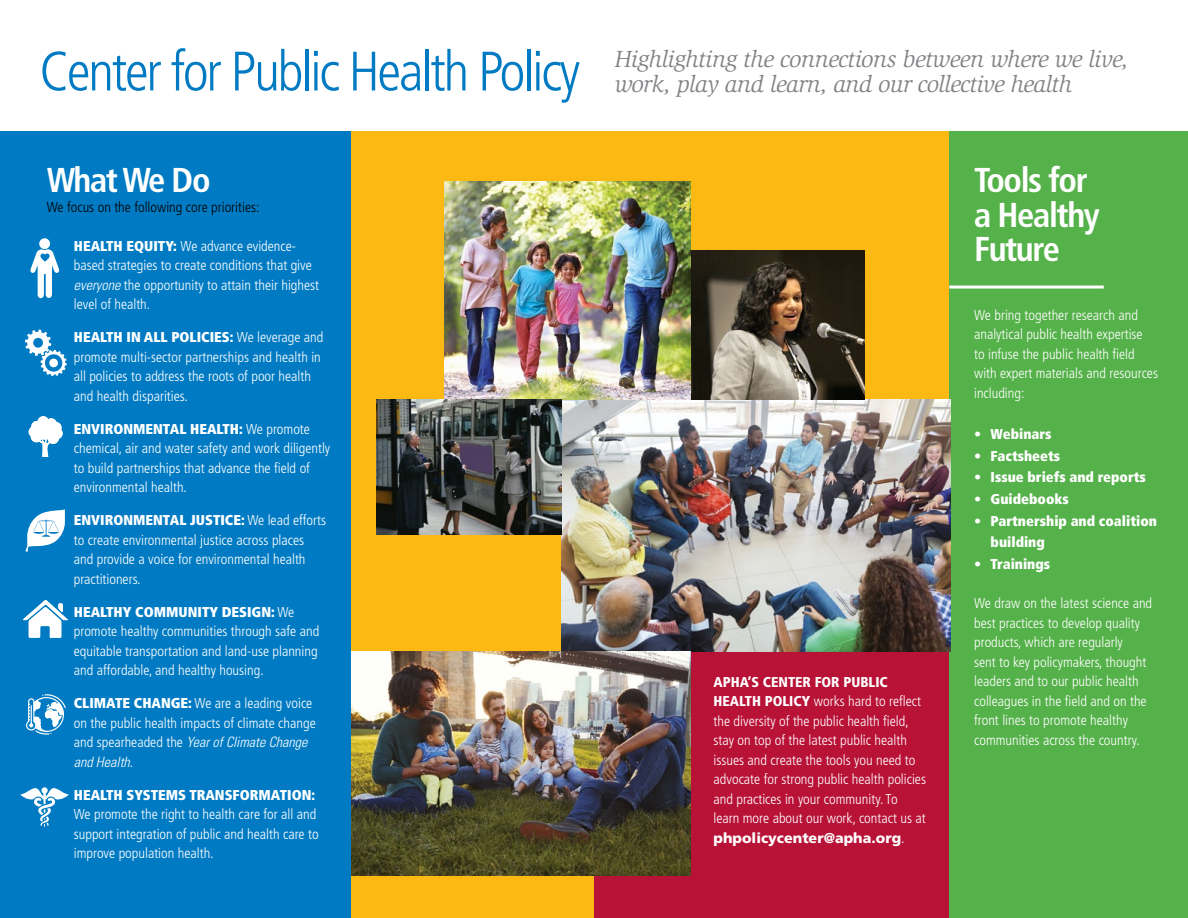
<style>
.page{position:relative;width:1188px;height:918px;background:#fff}
.page>*{position:absolute;margin:0;border:0;box-sizing:border-box;transform-origin:0 0}
.t1{font:300 condensed 55.5px "Frutiger";letter-spacing:-.04em;color:#007bc3}
.t2{font:700 condensed 34.5px/34.5px "Frutiger";letter-spacing:-.04em;color:#fff}
.t3{font:italic 24px/25.5px "Slimbach";letter-spacing:-.025em;color:#808285}
.t4{font:300 condensed 14.25px/19.5px "Frutiger";color:#fff}
.t5{font:900 condensed 14.25px "Frutiger";color:#fff}
.t6{font:300 condensed 14.25px "Frutiger";color:#000}
.s1{font-weight:900}
.s2{font-family:"Univers";font-style:italic}
.s3{font-weight:900;font-stretch:normal}
</style>
<div class="page">
<div style="left:351px;top:132px;width:598px;height:786px;background:#fdb913"></div>
<div style="left:594px;top:651px;width:355px;height:267px;background:#b81237"></div>
<div style="left:949px;top:132px;width:239px;height:786px;background:#55b14a"></div>
<div style="left:0;top:132px;width:351px;height:786px;background:#007bc3"></div>
<hr style="left:949px;top:286px;width:155px;height:3px;background:#fff">
<svg style="left:26px;top:509px;width:39px;height:43px"></svg>
<svg style="left:25px;top:330px;width:42px;height:46px"></svg>
<svg style="left:29px;top:416px;width:34px;height:41px"></svg>
<svg style="left:21px;top:787px;width:48px;height:40px"></svg>
<div style="left:39px;top:238px;width:11px;height:11px;background:#fff;border-radius:50%"></div>
<svg style="left:30px;top:249px;width:29px;height:49px"></svg>
<svg style="left:23px;top:600px;width:45px;height:38px"></svg>
<svg style="left:26px;top:694px;width:40px;height:41px"></svg>
<img style="left:562px;top:400px;width:388px;height:251px">
<img style="left:691px;top:251px;width:173px;height:149px">
<img style="left:444px;top:182px;width:247px;height:218px">
<img style="left:377px;top:400px;width:185px;height:135px">
<img style="left:351px;top:651px;width:339px;height:225px">
<h1 class="t1" style="left:39px;top:40px;width:542px">Center for Public Health Policy</h1>
<h1 class="t2" style="left:47px;top:163px;width:165px">What We Do</h1>
<p class="t6" style="left:47px;top:199px;width:214px">We focus on the following core priorities:</p>
<p class="t4" style="left:74px;top:236px;width:247px"><span class="s1">HEALTH EQUITY:</span> We advance evidence&shy;based strategies to create conditions that give <span class="s2">everyone</span> the opportunity to attain their highest level of health.</p>
<p class="t4" style="left:74px;top:328px;width:251px"><span class="s1">HEALTH IN ALL POLICIES:</span> We leverage and promote multi-sector partnerships and health in all policies to address the roots of poor health and health disparities.</p>
<p class="t4" style="left:74px;top:419px;width:258px"><span class="s1">ENVIRONMENTAL HEALTH:</span> We promote chemical, air and water safety and work diligently to build partnerships that advance the feld of environmental health.</p>
<p class="t4" style="left:74px;top:511px;width:254px"><span class="s1">ENVIRONMENTAL JUSTICE:</span> We lead efforts to create environmental justice across places and provide a voice for environmental health practitioners.</p>
<p class="t4" style="left:74px;top:602px;width:247px"><span class="s1">HEALTHY COMMUNITY DESIGN:</span> We promote healthy communities through safe and equitable transportation and land-use planning and affordable, and healthy housing.</p>
<p class="t4" style="left:74px;top:694px;width:243px"><span class="s1">CLIMATE CHANGE:</span> We are a leading voice on the public health impacts of climate change and spearheaded the <span class="s2">Year of Climate Change and Health</span>.</p>
<p class="t5" style="left:74px;top:786px;width:243px">HEALTH SYSTEMS TRANSFORMATION:</p>
<p class="t4" style="left:74px;top:805px;width:246px">We promote the right to health care for all and support integration of public and health care to improve population health.</p>
<h2 class="t3" style="left:615px;top:46px;width:515px">Highlighting the connections between where we live, work, play and learn, and our collective health</h2>
<p class="t4" style="left:714px;top:672px;width:214px"><span class="s1">APHA’S CENTER FOR PUBLIC HEALTH POLICY</span> works hard to refect the diversity of the public health feld, stay on top of the latest public health issues and create the tools you need to advocate for strong public health policies and practices in your community. To learn more about our work, contact us at <span class="s3">phpolicycenter@apha.org</span>.</p>
<h1 class="t2" style="left:974px;top:163px;width:127px">Tools for a Healthy<br>Future</h1>
<p class="t4" style="left:974px;top:305px;width:185px">We bring together research and analytical public health expertise<br>to infuse the public health feld with expert materials and resources including:</p>
<p class="t5" style="left:974px;top:425px;width:79px">• Webinars</p>
<p class="t5" style="left:974px;top:447px;width:88px">• Factsheets</p>
<p class="t5" style="left:974px;top:469px;width:173px">• Issue briefs and reports</p>
<p class="t5" style="left:974px;top:490px;width:96px">• Guidebooks</p>
<p class="t5" style="left:974px;top:512px;width:184px">• Partnership and coalition</p>
<p class="t5" style="left:991px;top:534px;width:56px">building</p>
<p class="t5" style="left:974px;top:556px;width:78px">• Trainings</p>
<p class="t4" style="left:974px;top:594px;width:180px">We draw on the latest science and best practices to develop quality products, which are regularly<br>sent to key policymakers, thought leaders and to our public health colleagues in the feld and on the front lines to promote healthy communities across the country.</p>
</div>
